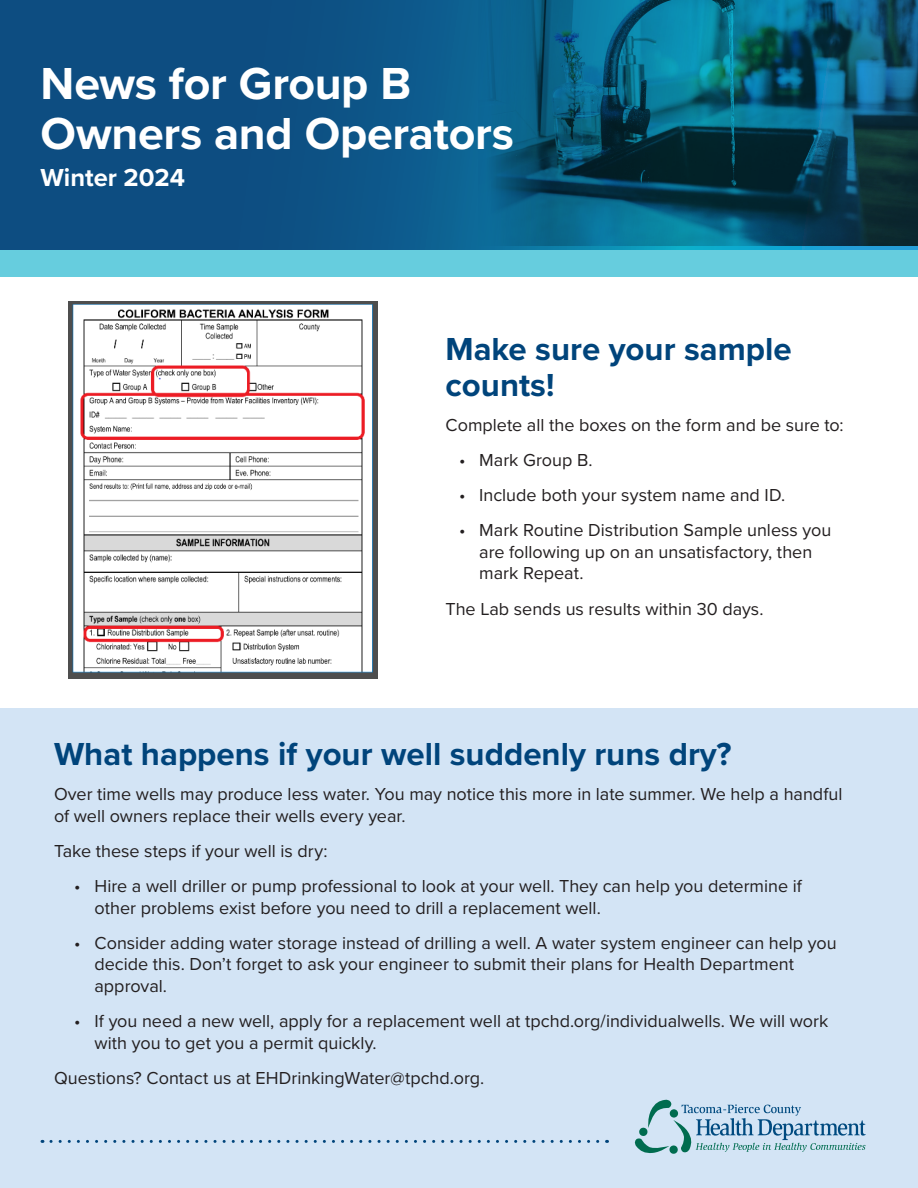
<style>
.page{position:relative;width:918px;height:1188px;background:#fff}
.page>*{position:absolute;margin:0;border:0;box-sizing:border-box;transform-origin:0 0}
.Main_Head_Title{font:700 46.5px/49.5px "Proxima Nova";letter-spacing:-.01em;color:#fff}
.Feature_story_head{font:700 33px/36px "Proxima Nova";color:#00447b}
.Story_title_Subhead{font:700 25.5px "Proxima Nova";color:#fff}
.Body_copy{font:18px/21.6px "Proxima Nova";color:#231f20}
</style>
<div class="page">
<svg style="left:0;top:0;width:918px;height:250px;background:#0b547b"></svg>
<div style="left:0;top:250px;width:918px;height:27px;background:#66cdde"></div>
<div style="left:0;top:708px;width:918px;height:480px;background:#d3e4f5"></div>
<img style="left:68px;top:302px;width:309px;height:376px">
<svg style="left:51px;top:1140px;width:557px;height:3px"></svg>
<svg style="left:635px;top:1100px;width:231px;height:54px"></svg>
<hr style="left:0;top:0;width:1px;height:46px;background:#00b8d0">
<p class="Main_Head_Title" style="left:40px;top:58px;width:475px">News for Group B<br>Owners and Operators</p>
<p class="Story_title_Subhead" style="left:40px;top:159px;width:146px">Winter 2024</p>
<p class="Feature_story_head" style="left:446px;top:330px;width:348px">Make sure your sample counts!</p>
<p class="Body_copy" style="left:446px;top:413px;width:400px">Complete all the boxes on the form and be sure to:</p>
<p class="Body_copy" style="left:459px;top:448px;width:135px">• Mark Group B.</p>
<p class="Body_copy" style="left:459px;top:484px;width:328px">• Include both your system name and ID.</p>
<p class="Body_copy" style="left:479px;top:519px;width:354px;text-indent:-20px">• Mark Routine Distribution Sample unless you are following up on an unsatisfactory, then mark Repeat.</p>
<p class="Body_copy" style="left:446px;top:597px;width:320px">The Lab sends us results within 30 days.</p>
<p class="Feature_story_head" style="left:54px;top:735px;width:679px">What happens if your well suddenly runs dry?</p>
<p class="Body_copy" style="left:54px;top:783px;width:790px">Over time wells may produce less water. You may notice this more in late summer. We help a handful of well owners replace their wells every year.</p>
<p class="Body_copy" style="left:54px;top:839px;width:275px">Take these steps if your well is dry:</p>
<p class="Body_copy" style="left:94px;top:874px;width:709px;text-indent:-20px">• Hire a well driller or pump professional to look at your well. They can help you determine if other problems exist before you need to drill a replacement well.</p>
<p class="Body_copy" style="left:94px;top:931px;width:744px;text-indent:-20px">• Consider adding water storage instead of drilling a well. A water system engineer can help you decide this. Don’t forget to ask your engineer to submit their plans for Health Department approval.</p>
<p class="Body_copy" style="left:94px;top:1009px;width:735px;text-indent:-20px">• If you need a new well, apply for a replacement well at tpchd.org/individualwells. We will work with you to get you a permit quickly.</p>
<p class="Body_copy" style="left:54px;top:1066px;width:432px">Questions? Contact us at EHDrinkingWater@tpchd.org.</p>
</div>
